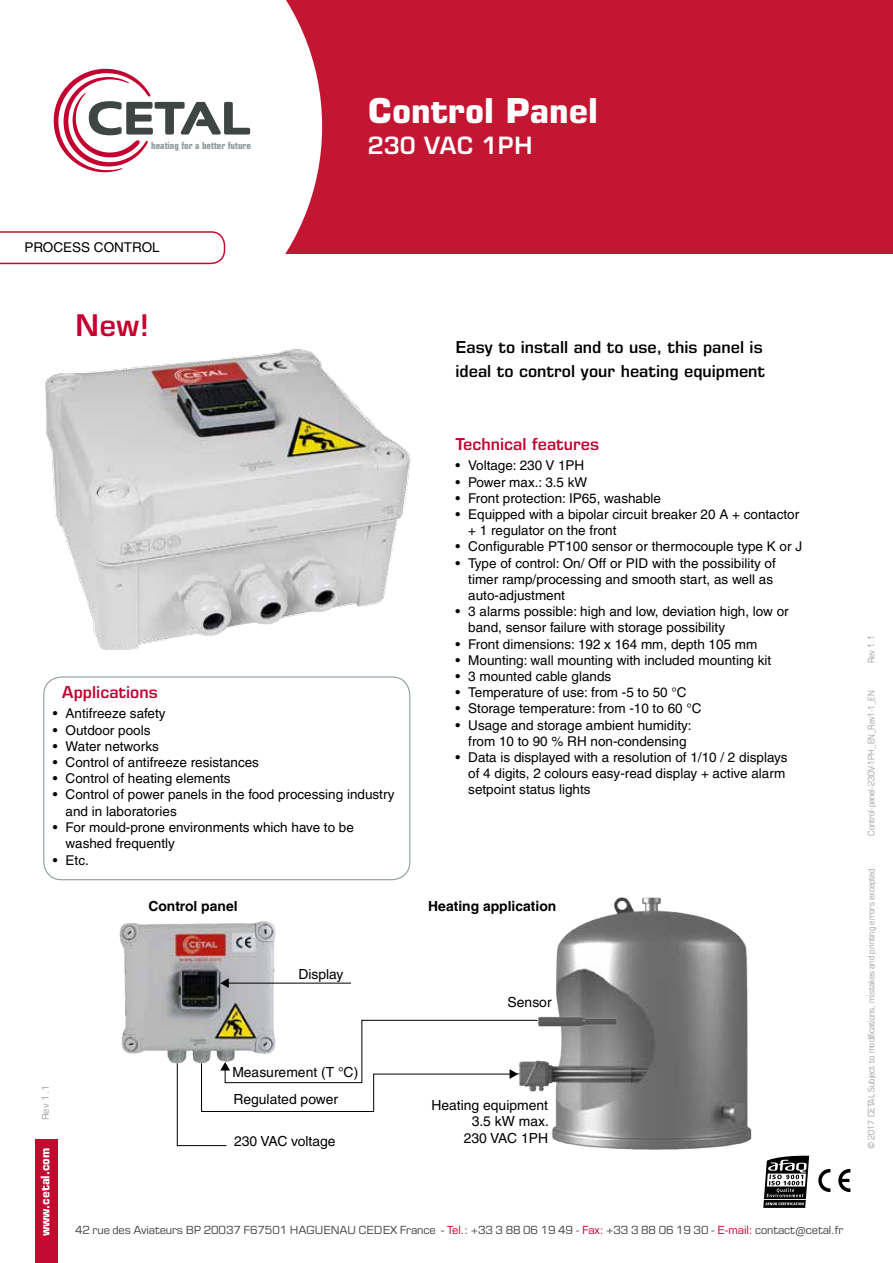
<style>
.page{position:relative;width:893px;height:1263px;background:#fff}
.page>*{position:absolute;margin:0;border:0;box-sizing:border-box;transform-origin:0 0}
.t1{font:700 34.5px "Eurostile LT Pro";color:#fff}
.t2{font:600 30px "Eurostile LT Pro";color:#c3002f}
.t3{font:600 24px "Eurostile LT Pro";color:#fff}
.t4{font:600 16.5px/24px "Eurostile LT Pro";color:#000}
.t5{font:600 16.5px "Eurostile LT Pro";color:#c3002f}
.t6{font:13.95px/16.6px "Helvetica LT Pro";color:#000;text-align:right}
.t7{font:700 13.95px "Helvetica LT Pro";color:#000}
.t8{font:13.5px/16.2px "Helvetica LT Pro";color:#000}
.t9{font:700 12px "Eurostile LT Pro";letter-spacing:-.005em;color:#fff}
.t10{font:11.25px "Eurostile LT Pro";letter-spacing:-.01em;color:#404543}
.t11{font:700 condensed 9.75px "Eurostile LT Pro";color:#909c9c}
.t12{font:9.3px "Eurostile LT Pro";color:#9d9d9c}
.t13{font:condensed 9px "Eurostile LT Pro";color:#9d9d9c}
.s1{color:#c3002f}
</style>
<div class="page">
<div style="left:5px;top:0;width:888px;height:253px;background:#c31632"></div>
<div style="left:0;top:0;width:322px;height:265px;background:#fff"></div>
<svg style="left:53px;top:69px;width:197px;height:103px;background:#dfccd0"></svg>
<div style="left:35px;top:1140px;width:23px;height:123px;background:#c30b32"></div>
<svg style="left:0;top:231px;width:225px;height:33px"></svg>
<svg style="left:818px;top:1169px;width:12px;height:23px"></svg>
<svg style="left:838px;top:1169px;width:12px;height:23px"></svg>
<svg style="left:763px;top:1155px;width:46px;height:53px"></svg>
<img style="left:45px;top:349px;width:366px;height:300px">
<img style="left:119px;top:921px;width:162px;height:143px">
<img style="left:539px;top:897px;width:213px;height:253px">
<svg style="left:176px;top:1019px;width:363px;height:127px"></svg>
<hr style="left:227px;top:983px;width:124px;height:1px;background:#000">
<svg style="left:220px;top:978px;width:9px;height:10px"></svg>
<img style="left:538px;top:1013px;width:80px;height:15px">
<div style="left:43px;top:676px;width:367px;height:204px;border:1px solid #909c9c;border-radius:18px"></div>
<p class="t11" style="left:151px;top:139px;width:101px">heating for a better future</p>
<h1 class="t1" style="left:368px;top:89px;width:232px">Control Panel</h1>
<h3 class="t3" style="left:368px;top:131px;width:166px">230 VAC 1PH</h3>
<p class="t8" style="left:24px;top:239px;width:137px">PROCESS CONTROL</p>
<h2 class="t2" style="left:75px;top:307px;width:76px">New!</h2>
<p class="t5" style="left:62px;top:682px;width:97px">Applications</p>
<p class="t8" style="left:53px;top:706px;width:114px">• Antifreeze safety</p>
<p class="t8" style="left:53px;top:722px;width:99px">• Outdoor pools</p>
<p class="t8" style="left:53px;top:738px;width:108px">• Water networks</p>
<p class="t8" style="left:53px;top:754px;width:208px">• Control of antifreeze resistances</p>
<p class="t8" style="left:53px;top:770px;width:179px">• Control of heating elements</p>
<p class="t8" style="left:66px;top:787px;width:331px;text-indent:-13px">• Control of power panels in the food processing industry and in laboratories</p>
<p class="t8" style="left:66px;top:819px;width:290px;text-indent:-13px">• For mould-prone environments which have to be washed frequently</p>
<p class="t8" style="left:53px;top:852px;width:38px">• Etc.</p>
<p class="t7" style="left:148px;top:897px;width:91px">Control panel</p>
<p class="t6" style="left:298px;top:965px;width:47px">Display</p>
<p class="t6" style="left:232px;top:1064px;width:127px">Measurement (T °C)</p>
<p class="t4" style="left:455px;top:335px;width:311px">Easy to install and to use, this panel is ideal to control your heating equipment</p>
<p class="t5" style="left:455px;top:434px;width:145px">Technical features</p>
<p class="t8" style="left:455px;top:457px;width:130px">• Voltage: 230 V 1PH</p>
<p class="t8" style="left:455px;top:474px;width:133px">• Power max.: 3.5 kW</p>
<p class="t8" style="left:455px;top:490px;width:207px">• Front protection: IP65, washable</p>
<p class="t8" style="left:468px;top:506px;width:333px;text-indent:-13px">• Equipped with a bipolar circuit breaker 20 A + contactor + 1 regulator on the front</p>
<p class="t8" style="left:455px;top:538px;width:348px">• Configurable PT100 sensor or thermocouple type K or J</p>
<p class="t8" style="left:468px;top:555px;width:309px;text-indent:-13px">• Type of control: On/ Off or PID with the possibility of timer ramp/processing and smooth start, as well as auto-adjustment</p>
<p class="t8" style="left:468px;top:603px;width:322px;text-indent:-13px">• 3 alarms possible: high and low, deviation high, low or band, sensor failure with storage possibility</p>
<p class="t8" style="left:455px;top:636px;width:303px">• Front dimensions: 192 x 164 mm, depth 105 mm</p>
<p class="t8" style="left:455px;top:652px;width:317px">• Mounting: wall mounting with included mounting kit</p>
<p class="t8" style="left:455px;top:668px;width:157px">• 3 mounted cable glands</p>
<p class="t8" style="left:455px;top:684px;width:233px">• Temperature of use: from -5 to 50 °C</p>
<p class="t8" style="left:455px;top:700px;width:248px">• Storage temperature: from -10 to 60 °C</p>
<p class="t8" style="left:455px;top:717px;width:238px;text-align:center">• Usage and storage ambient humidity: from 10 to 90 % RH non-condensing</p>
<p class="t8" style="left:468px;top:749px;width:321px;text-indent:-13px">• Data is displayed with a resolution of 1/10 / 2 displays of 4 digits, 2 colours easy-read display + active alarm setpoint status lights</p>
<p class="t7" style="left:428px;top:897px;width:130px">Heating application</p>
<p class="t6" style="left:508px;top:994px;width:45px">Sensor</p>
<p class="t12" style="left:40px;top:1120px;width:37px;rotate:-90deg">Rev 1.1</p>
<p class="t9" style="left:38px;top:1236px;width:90px;rotate:-90deg">www.cetal.com</p>
<p class="t6" style="left:233px;top:1091px;width:106px">Regulated power</p>
<p class="t6" style="left:234px;top:1133px;width:103px">230 VAC voltage</p>
<p class="t6" style="left:431px;top:1096px;width:119px">Heating equipment<br>3.5 kW max.<br>230 VAC 1PH</p>
<p class="t10" style="left:75px;top:1223px;width:770px">42 rue des Aviateurs BP 20037 F67501 HAGUENAU CEDEX France - <span class="s1">Tel.:</span> +33 3 88 06 19 49 - <span class="s1">Fax:</span> +33 3 88 06 19 30 - <span class="s1">E-mail:</span> contact@cetal.fr</p>
<p class="t13" style="left:866px;top:663px;width:30px;rotate:-90deg">Rev 1.1</p>
<p class="t13" style="left:866px;top:836px;width:147px;rotate:-90deg">Control-panel-230V-1PH_EN_Rev1-1_EN</p>
<p class="t13" style="left:866px;top:1149px;width:282px;rotate:-90deg">© 2017 CETAL Subject to modifications, mistakes and printing errors excepted</p>
</div>
